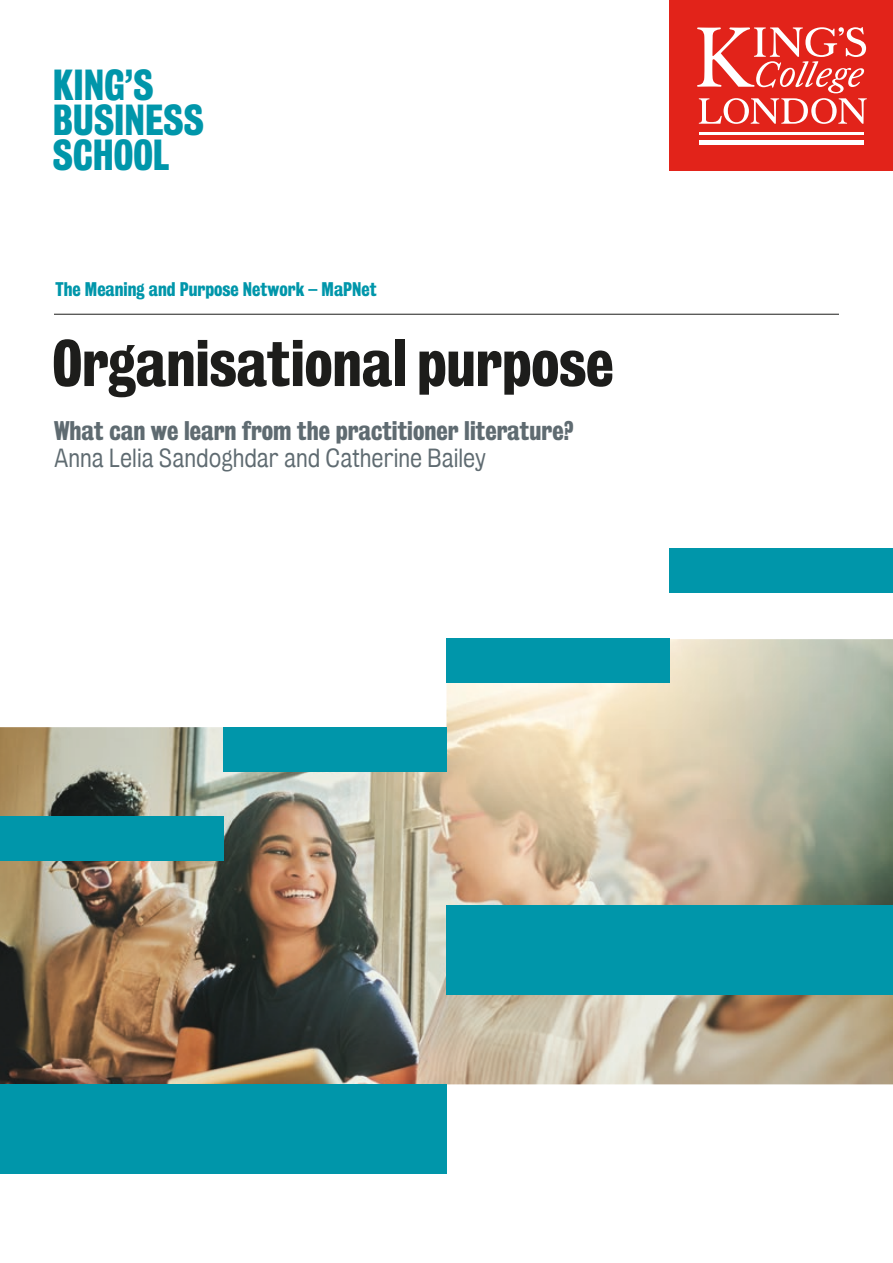
<style>
.page{position:relative;width:893px;height:1263px;background:#fff}
.page>*{position:absolute;margin:0;border:0;box-sizing:border-box;transform-origin:0 0}
.t1{font:60px "Kings Bureau Grot Three Seven";color:#1d1d1b}
.t2{font:39.6px/35px "Kings Bureau Grot Three Seven";color:#0096aa}
.t3{font:24.6px "Kings Bureau Grot Three Seven";color:#5f6b71}
.t4{font:24px "Kings Bureau Grot Five One";color:#5f6b71}
.t5{font:18px "Kings Bureau Grot Three Seven";color:#0096aa}
</style>
<div class="page">
<img style="left:0;top:639px;width:893px;height:535px">
<div style="left:670px;top:0;width:223px;height:170px;background:#e2231a"></div>
<hr style="left:699px;top:133px;width:164px;height:2px;background:#fff">
<div style="left:699px;top:140px;width:164px;height:5px;background:#fff"></div>
<svg style="left:697px;top:27px;width:170px;height:97px"></svg>
<div style="left:0;top:816px;width:223px;height:45px;background:#0096aa"></div>
<div style="left:0;top:1084px;width:446px;height:90px;background:#0096aa"></div>
<div style="left:446px;top:906px;width:447px;height:89px;background:#0096aa"></div>
<div style="left:223px;top:727px;width:223px;height:45px;background:#0096aa"></div>
<div style="left:446px;top:638px;width:224px;height:44px;background:#0096aa"></div>
<div style="left:670px;top:549px;width:223px;height:44px;background:#0096aa"></div>
<hr style="left:54px;top:314px;width:785px;height:1px;background:#1d1d1b">
<h2 class="t2" style="left:53px;top:68px;width:152px">KING’S<br>BUSINESS<br>SCHOOL</h2>
<p class="t5" style="left:56px;top:279px;width:323px">The Meaning and Purpose Network – MaPNet</p>
<h1 class="t1" style="left:52px;top:329px;width:563px">Organisational purpose</h1>
<p class="t3" style="left:54px;top:416px;width:521px">What can we learn from the practitioner literature?</p>
<p class="t4" style="left:54px;top:445px;width:434px">Anna Lelia Sandoghdar and Catherine Bailey</p>
</div>
